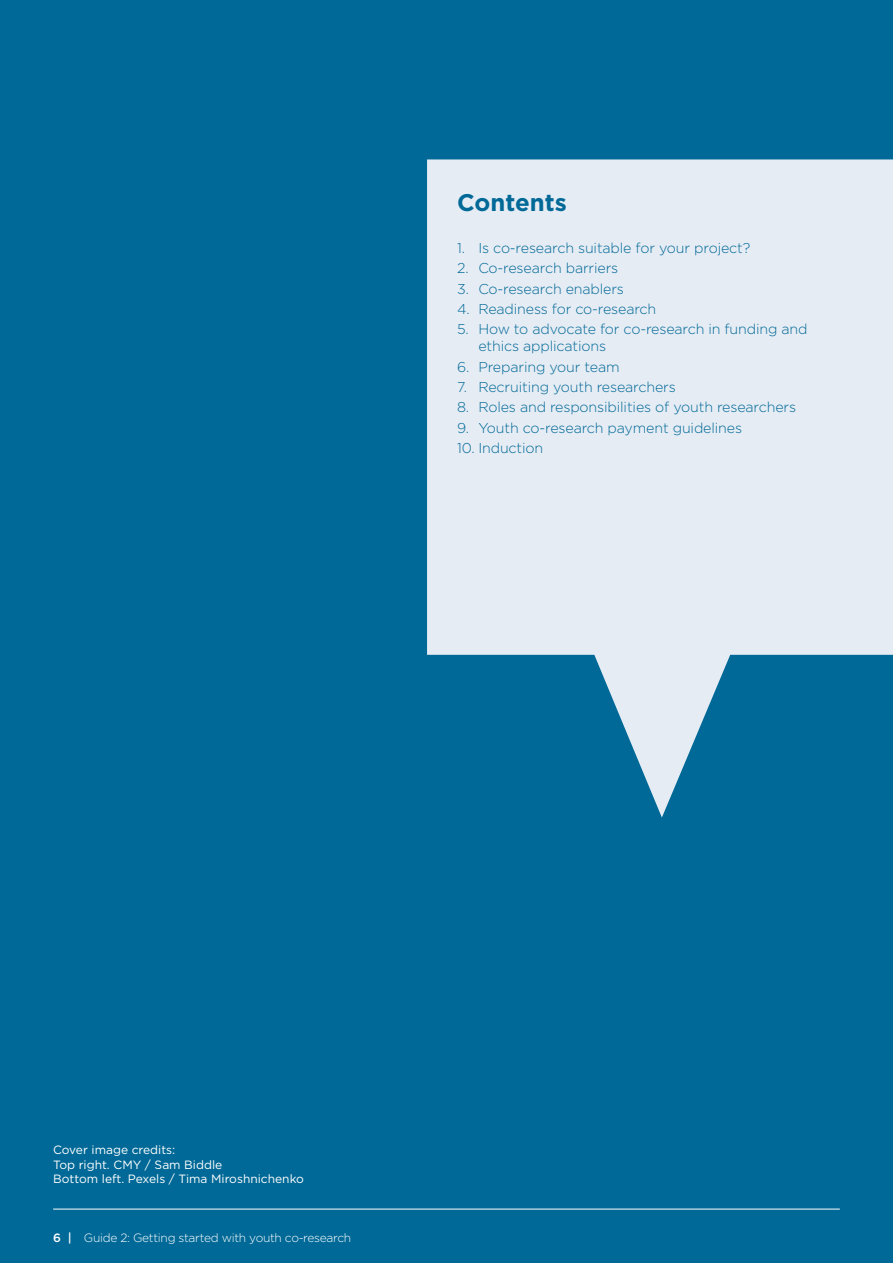
<style>
.page{position:relative;width:893px;height:1263px;background:#006997}
.page>*{position:absolute;margin:0;border:0;box-sizing:border-box;transform-origin:0 0}
.Heading_L1{font:700 24px "Gotham";color:#006997}
.t1{font:300 14.25px/17.1px "Gotham";letter-spacing:-.01em;color:#006997}
.t2{font:12px/14.4px "Gotham";color:#fff}
.t3{font:300 12px "Gotham";letter-spacing:-.025em;color:#fff}
.Body_Copy{font:500 12px "Gotham";color:#fff}
</style>
<div class="page">
<hr style="left:53px;top:1209px;width:787px;height:1px;background:#fff">
<svg style="left:427px;top:159px;width:466px;height:658px;fill:#e6ecf4"></svg>
<p class="Heading_L1" style="left:457px;top:186px;width:111px">Contents</p>
<p class="t1" style="left:457px;top:239px;width:295px">1. Is co-research suitable for your project?</p>
<p class="t1" style="left:457px;top:259px;width:163px">2. Co-research barriers</p>
<p class="t1" style="left:457px;top:280px;width:168px">3. Co-research enablers</p>
<p class="t1" style="left:457px;top:300px;width:201px">4. Readiness for co-research</p>
<p class="t1" style="left:478px;top:320px;width:331px;text-indent:-21px">5. How to advocate for co-research in funding and ethics applications</p>
<p class="t1" style="left:457px;top:358px;width:164px">6. Preparing your team</p>
<p class="t1" style="left:457px;top:378px;width:220px">7. Recruiting youth researchers</p>
<p class="t1" style="left:457px;top:398px;width:341px">8. Roles and responsibilities of youth researchers</p>
<p class="t1" style="left:457px;top:419px;width:286px">9. Youth co-research payment guidelines</p>
<p class="t1" style="left:457px;top:439px;width:88px">10. Induction</p>
<p class="t2" style="left:53px;top:1143px;width:252px">Cover image credits:<br>Top right. CMY / Sam Biddle<br>Bottom left. Pexels / Tima Miroshnichenko</p>
<p class="Body_Copy" style="left:53px;top:1230px;width:20px">6 |</p>
<p class="t3" style="left:84px;top:1230px;width:269px">Guide 2: Getting started with youth co-research</p>
</div>
